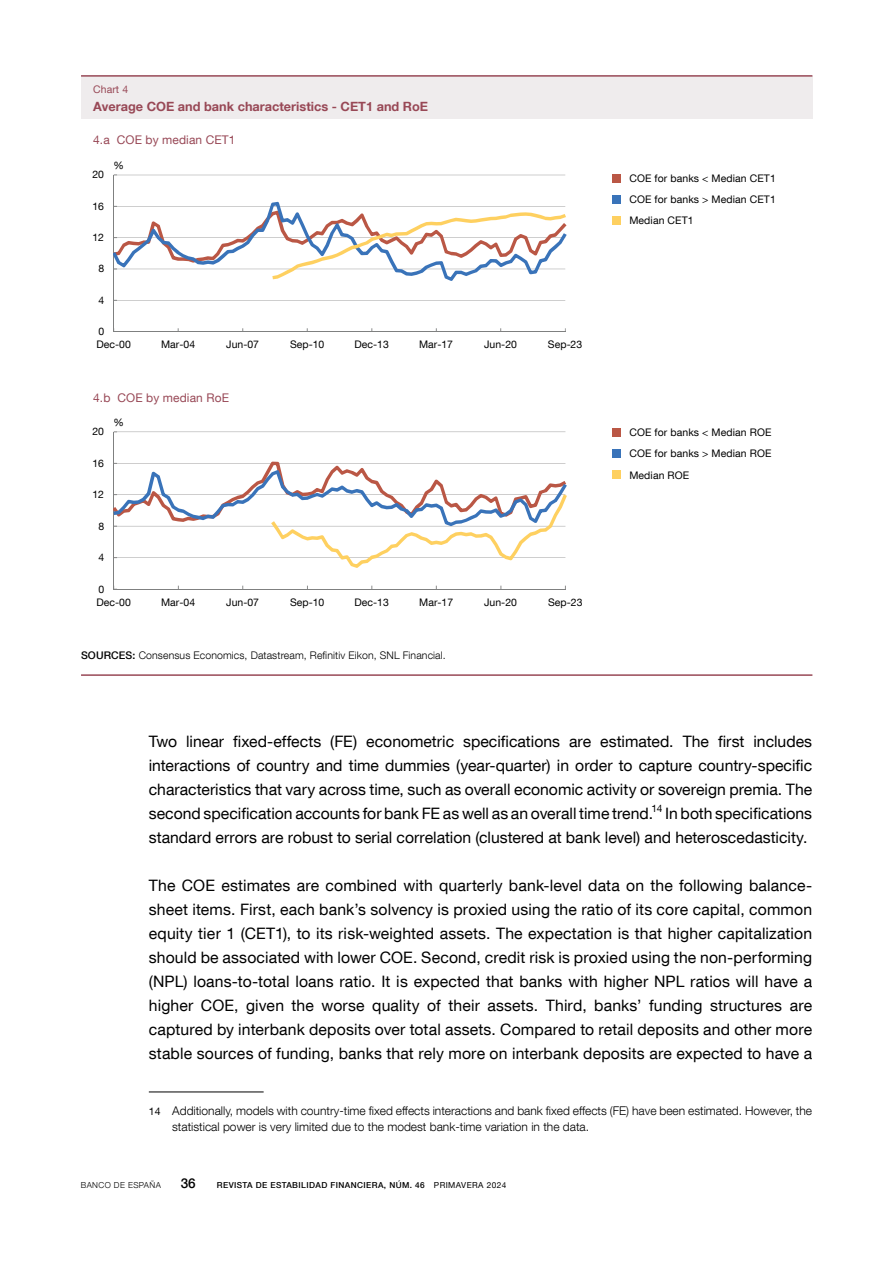
<style>
.page{position:relative;width:893px;height:1263px;background:#fff}
.page>*{position:absolute;margin:0;border:0;box-sizing:border-box;transform-origin:0 0}
.Texto_artículo{font:15.75px/24px "Bd E Neue Helvetica";letter-spacing:.005em;color:#000;text-align:justify}
.t1{font:500 13.5px "Bd E Neue Helvetica";color:#000}
.t2{font:700 12.75px "Bd E Neue Helvetica";color:#984856}
.Texto_Citas_10{font:300 12px/16.5px "Bd E Neue Helvetica";color:#000}
.t3{font:12px "Bd E Neue Helvetica";letter-spacing:.01em;color:#984856}
.t4{font:10.5px "Bd E Neue Helvetica";letter-spacing:.01em;color:#000}
.t5{font:300 10.5px "Bd E Neue Helvetica";letter-spacing:.01em;color:#000}
.t6{font:10.5px "Bd E Neue Helvetica";letter-spacing:.01em;color:#984856}
.t7{font:500 8.25px "Bd E Neue Helvetica";letter-spacing:.05em;color:#000}
.t8{font:300 8.25px "Bd E Neue Helvetica";letter-spacing:.05em;color:#000}
.s1{font-weight:500}
.s2{font-weight:400;font-size:10.5px}
.s3{font-weight:400}
</style>
<div class="page">
<hr style="left:149px;top:1091px;width:115px;height:1px;background:#000">
<hr style="left:81px;top:674px;width:731px;height:2px;background:#984856">
<div style="left:613px;top:216px;width:8px;height:9px;background:#fed060"></div>
<div style="left:613px;top:195px;width:8px;height:9px;background:#3973b9"></div>
<div style="left:613px;top:174px;width:8px;height:9px;background:#ba5745"></div>
<div style="left:613px;top:470px;width:8px;height:9px;background:#fed060"></div>
<div style="left:613px;top:449px;width:8px;height:9px;background:#3973b9"></div>
<div style="left:613px;top:428px;width:8px;height:9px;background:#ba5745"></div>
<hr style="left:114px;top:300px;width:451px;height:1px;background:#a6a5a5">
<hr style="left:114px;top:175px;width:451px;height:1px;background:#a6a5a5">
<hr style="left:113px;top:175px;width:1px;height:156px;background:#7f8080">
<hr style="left:114px;top:331px;width:451px;height:1px;background:#7f8080">
<svg style="left:114px;top:202px;width:452px;height:79px"></svg>
<hr style="left:114px;top:432px;width:451px;height:1px;background:#a6a5a5">
<hr style="left:113px;top:432px;width:1px;height:157px;background:#7f8080">
<hr style="left:114px;top:589px;width:451px;height:1px;background:#7f8080">
<svg style="left:114px;top:462px;width:452px;height:106px"></svg>
<div style="left:81px;top:76px;width:731px;height:42px;background:#efeced"></div>
<hr style="left:81px;top:75px;width:731px;height:2px;background:#984856">
<p class="t6" style="left:93px;top:83px;width:37px">Chart 4</p>
<p class="t2" style="left:93px;top:98px;width:337px">Average COE and bank characteristics - CET1 and RoE</p>
<p class="t3" style="left:93px;top:133px;width:144px">4.a COE by median CET1</p>
<p class="t4" style="left:93px;top:168px;width:13px">20</p>
<p class="t4" style="left:93px;top:199px;width:13px">16</p>
<p class="t4" style="left:93px;top:231px;width:13px">12</p>
<p class="t4" style="left:98px;top:262px;width:7px">8</p>
<p class="t4" style="left:98px;top:293px;width:7px">4</p>
<p class="t4" style="left:98px;top:325px;width:7px">0</p>
<p class="t4" style="left:113px;top:158px;width:12px">%</p>
<p class="t4" style="left:97px;top:338px;width:36px">Dec-00</p>
<p class="t4" style="left:161px;top:338px;width:36px">Mar-04</p>
<p class="t4" style="left:226px;top:338px;width:34px">Jun-07</p>
<p class="t4" style="left:290px;top:338px;width:36px">Sep-10</p>
<p class="t4" style="left:354px;top:338px;width:36px">Dec-13</p>
<p class="t4" style="left:419px;top:338px;width:36px">Mar-17</p>
<p class="t4" style="left:484px;top:338px;width:34px">Jun-20</p>
<p class="t4" style="left:548px;top:338px;width:36px">Sep-23</p>
<p class="t3" style="left:93px;top:390px;width:137px">4.b COE by median RoE</p>
<p class="t4" style="left:93px;top:425px;width:13px">20</p>
<p class="t4" style="left:93px;top:456px;width:13px">16</p>
<p class="t4" style="left:93px;top:488px;width:13px">12</p>
<p class="t4" style="left:98px;top:519px;width:7px">8</p>
<p class="t4" style="left:98px;top:551px;width:7px">4</p>
<p class="t4" style="left:98px;top:582px;width:7px">0</p>
<p class="t4" style="left:113px;top:416px;width:12px">%</p>
<p class="t4" style="left:97px;top:595px;width:36px">Dec-00</p>
<p class="t4" style="left:161px;top:595px;width:36px">Mar-04</p>
<p class="t4" style="left:226px;top:595px;width:34px">Jun-07</p>
<p class="t4" style="left:290px;top:595px;width:36px">Sep-10</p>
<p class="t4" style="left:354px;top:595px;width:36px">Dec-13</p>
<p class="t4" style="left:419px;top:595px;width:36px">Mar-17</p>
<p class="t4" style="left:484px;top:595px;width:34px">Jun-20</p>
<p class="t4" style="left:548px;top:595px;width:36px">Sep-23</p>
<p class="t5" style="left:81px;top:649px;width:366px"><span class="s1">SOURCES:</span> Consensus Economics, Datastream, Refinitiv Eikon, SNL Financial.</p>
<p class="t4" style="left:629px;top:172px;width:148px">COE for banks &lt; Median CET1</p>
<p class="t4" style="left:629px;top:193px;width:148px">COE for banks &gt; Median CET1</p>
<p class="t4" style="left:629px;top:214px;width:66px">Median CET1</p>
<p class="t4" style="left:629px;top:426px;width:144px">COE for banks &lt; Median ROE</p>
<p class="t4" style="left:629px;top:447px;width:144px">COE for banks &gt; Median ROE</p>
<p class="t4" style="left:629px;top:468px;width:61px">Median ROE</p>
<p class="Texto_artículo" style="left:149px;top:729px;width:665px">Two linear fixed-effects (FE) econometric specifications are estimated. The first includes interactions of country and time dummies (year-quarter) in order to capture country-specific characteristics that vary across time, such as overall economic activity or sovereign premia. The second specification accounts for bank FE as well as an overall time trend.<sup>14</sup> In both specifications standard errors are robust to serial correlation (clustered at bank level) and heteroscedasticity.</p>
<p class="Texto_artículo" style="left:149px;top:873px;width:665px">The COE estimates are combined with quarterly bank-level data on the following balance&shy;sheet items. First, each bank’s solvency is proxied using the ratio of its core capital, common equity tier 1 (CET1), to its risk-weighted assets. The expectation is that higher capitalization should be associated with lower COE. Second, credit risk is proxied using the non-performing (NPL) loans-to-total loans ratio. It is expected that banks with higher NPL ratios will have a higher COE, given the worse quality of their assets. Third, banks’ funding structures are captured by interbank deposits over total assets. Compared to retail deposits and other more stable sources of funding, banks that rely more on interbank deposits are expected to have a</p>
<p class="Texto_Citas_10" style="left:172px;top:1102px;width:641px;text-indent:-23px"><span class="s2">14</span> Additionally, models with country-time fixed effects interactions and bank fixed effects (FE) have been estimated. However, the statistical power is very limited due to the modest bank-time variation in the data.</p>
<p class="t8" style="left:81px;top:1180px;width:82px">BANCO DE ESPAÑA</p>
<p class="t1" style="left:181px;top:1175px;width:16px">36</p>
<p class="t7" style="left:217px;top:1180px;width:291px">REVISTA DE ESTABILIDAD FINANCIERA, NÚM. 46 <span class="s3">PRIMAVERA 2024</span></p>
</div>
